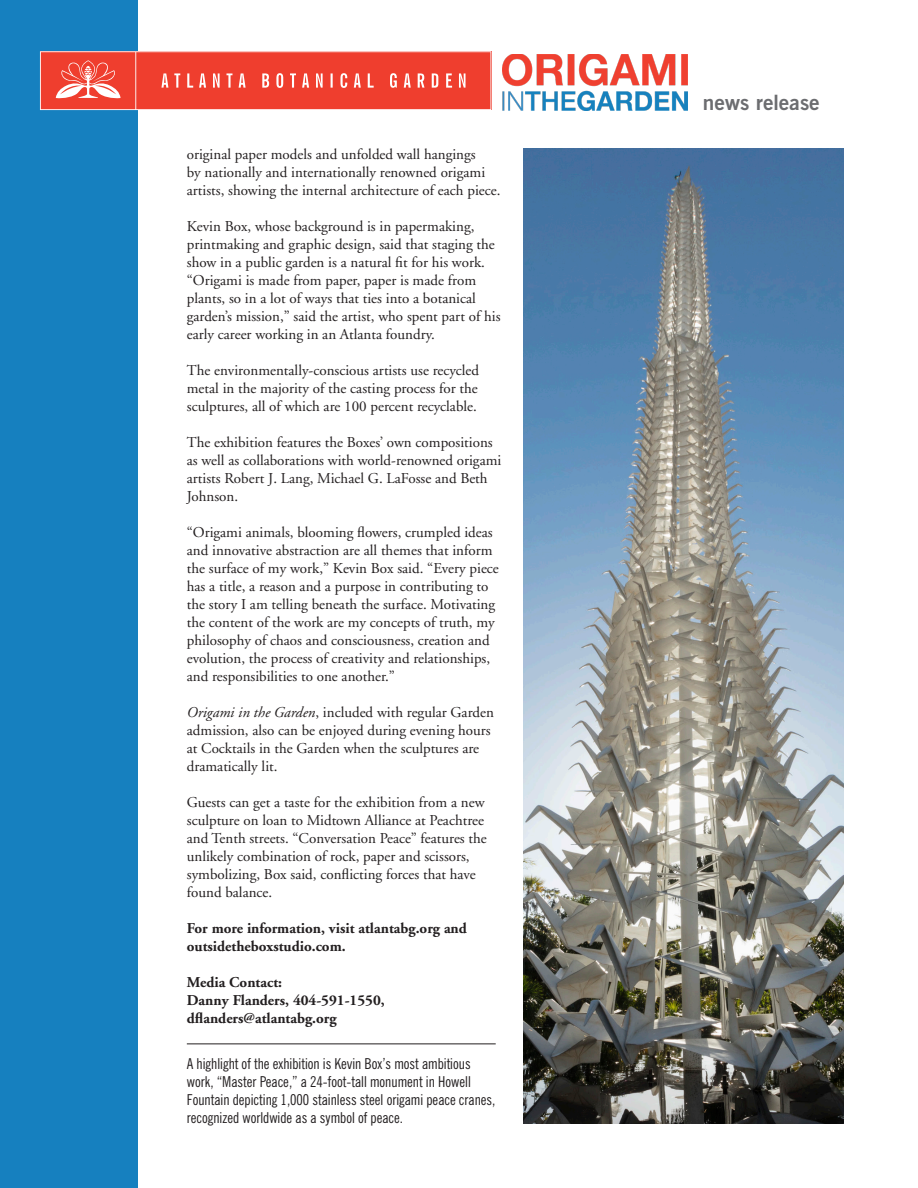
<style>
.page{position:relative;width:918px;height:1188px;background:#fff}
.page>*{position:absolute;margin:0;border:0;box-sizing:border-box;transform-origin:0 0}
.t1{font:700 21px "News Gothic BT";color:#6c6d70}
.t2{font:15px/18px "Adobe Garamond";color:#231f20}
.t3{font:condensed 15px/18px "News Gothic BT";color:#231f20}
.t4{font:700 15px/18px "Adobe Garamond";color:#231f20}
.s1{font-style:italic}
</style>
<div class="page">
<div style="left:0;top:0;width:137px;height:1188px;background:#1680bf"></div>
<svg style="left:40px;top:51px;width:451px;height:59px;background:#f05244"></svg>
<img style="left:502px;top:54px;width:186px;height:56px">
<img style="left:524px;top:148px;width:319px;height:975px">
<hr style="left:187px;top:1044px;width:309px;height:1px;background:#231f20">
<p class="t2" style="left:187px;top:146px;width:315px">original paper models and unfolded wall hangings<br>by nationally and internationally renowned origami artists, showing the internal architecture of each piece.</p>
<p class="t2" style="left:187px;top:218px;width:315px">Kevin Box, whose background is in papermaking, printmaking and graphic design, said that staging the show in a public garden is a natural fit for his work. “Origami is made from paper, paper is made from plants, so in a lot of ways that ties into a botanical garden’s mission,” said the artist, who spent part of his early career working in an Atlanta foundry.</p>
<p class="t2" style="left:187px;top:362px;width:294px;text-align:justify">The environmentally-conscious artists use recycled metal in the majority of the casting process for the sculptures, all of which are 100 percent recyclable.</p>
<p class="t2" style="left:187px;top:434px;width:316px">The exhibition features the Boxes’ own compositions as well as collaborations with world-renowned origami artists Robert J. Lang, Michael G. LaFosse and Beth Johnson.</p>
<p class="t2" style="left:187px;top:524px;width:314px">“Origami animals, blooming flowers, crumpled ideas and innovative abstraction are all themes that inform the surface of my work,” Kevin Box said. “Every piece has a title, a reason and a purpose in contributing to the story I am telling beneath the surface. Motivating the content of the work are my concepts of truth, my philosophy of chaos and consciousness, creation and evolution, the process of creativity and relationships, and responsibilities to one another.”</p>
<p class="t2" style="left:187px;top:704px;width:309px"><span class="s1">Origami in the Garden</span>, included with regular Garden admission, also can be enjoyed during evening hours at Cocktails in the Garden when the sculptures are dramatically lit.</p>
<p class="t2" style="left:187px;top:794px;width:302px">Guests can get a taste for the exhibition from a new sculpture on loan to Midtown Alliance at Peachtree and Tenth streets. “Conversation Peace” features the unlikely combination of rock, paper and scissors, symbolizing, Box said, conflicting forces that have found balance.</p>
<p class="t4" style="left:187px;top:920px;width:282px">For more information, visit atlantabg.org and outsidetheboxstudio.com.</p>
<p class="t4" style="left:187px;top:974px;width:97px">Media Contact:</p>
<p class="t4" style="left:187px;top:992px;width:199px">Danny Flanders, 404-591-1550, dflanders@atlantabg.org</p>
<p class="t3" style="left:187px;top:1055px;width:310px">A highlight of the exhibition is Kevin Box’s most ambitious work, “Master Peace,” a 24-foot-tall monument in Howell Fountain depicting 1,000 stainless steel origami peace cranes, recognized worldwide as a symbol of peace.</p>
<p class="t1" style="left:703px;top:90px;width:118px">news release</p>
</div>
